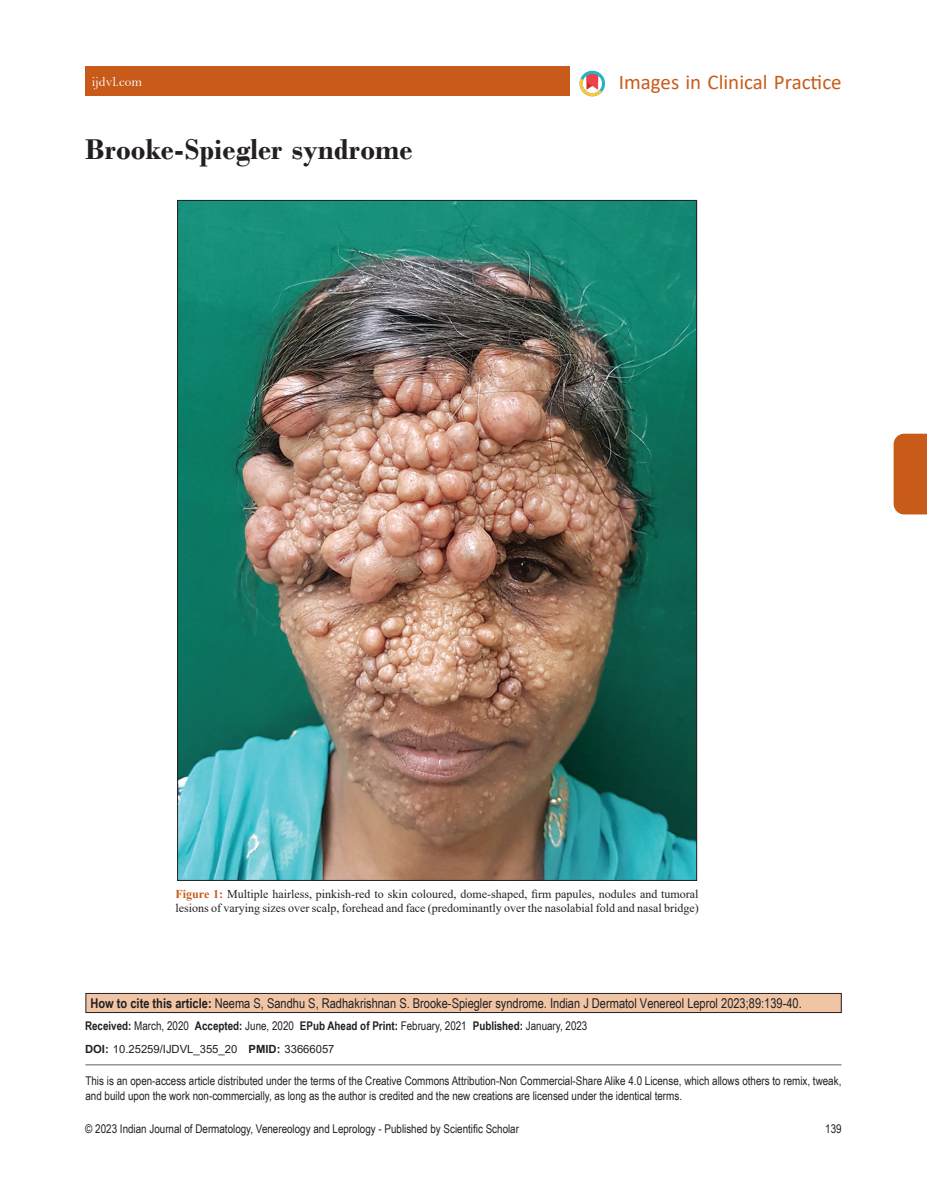
<style>
.page{position:relative;width:927px;height:1197px;background:#fff}
.page>*{position:absolute;margin:0;border:0;box-sizing:border-box;transform-origin:0 0}
.t1{font:700 30px "Bodoni";color:#231f20}
.t2{font:21px "Calibri";color:#c85b1a}
.t3{font:13.5px "Arial Narrow";color:#231f20}
.t4{font:13.5px "Bell";color:#fff}
.t5{font:12px/15px "Arial Narrow";color:#231f20}
.t6{font:12px/14.4px "Times New Roman";color:#231f20}
.t7{font:700 12px "Arial Narrow";color:#231f20}
.t8{font:11.25px "Arial";color:#231f20}
.s1{font-weight:700;color:#c85b1a}
.s2{font-weight:700}
.s3{font-weight:400}
</style>
<div class="page">
<div style="left:894px;top:434px;width:33px;height:80px;background:#c85b1a"></div>
<img style="left:179px;top:202px;width:516px;height:677px">
<div style="left:85px;top:67px;width:485px;height:29px;background:#c85b1a"></div>
<svg style="left:580px;top:71px;width:25px;height:25px"></svg>
<div style="left:86px;top:993px;width:755px;height:20px;background:#efc5a6"></div>
<div style="left:86px;top:993px;width:756px;height:20px;border:1px solid #231f20"></div>
<hr style="left:86px;top:1064px;width:756px;height:2px;background:#939598">
<p class="t4" style="left:92px;top:74px;width:52px">ijdvl.com</p>
<h2 class="t2" style="left:619px;top:68px;width:224px">Images in Clinical Practice</h2>
<h1 class="t1" style="left:85px;top:132px;width:328px">Brooke‑Spiegler syndrome</h1>
<p class="t6" style="left:176px;top:886px;width:525px"><span class="s1">Figure 1:</span> Multiple hairless, pinkish-red to skin coloured, dome-shaped, firm papules, nodules and tumoral lesions of varying sizes over scalp, forehead and face (predominantly over the nasolabial fold and nasal bridge)</p>
<p class="t3" style="left:91px;top:993px;width:713px"><span class="s2">How to cite this article:</span> Neema S, Sandhu S, Radhakrishnan S. Brooke‑Spiegler syndrome. Indian J Dermatol Venereol Leprol 2023;89:139‑40.</p>
<p class="t7" style="left:85px;top:1017px;width:504px">Received: <span class="s3">March, 2020</span> Accepted: <span class="s3">June, 2020</span> EPub Ahead of Print: <span class="s3">February, 2021</span> Published: <span class="s3">January, 2023</span></p>
<p class="t8" style="left:85px;top:1042px;width:251px"><span class="s2">DOI:</span> 10.25259/IJDVL_355_20 <span class="s2">PMID:</span> 33666057</p>
<p class="t5" style="left:86px;top:1073px;width:757px">This is an open-access article distributed under the terms of the Creative Commons Attribution-Non Commercial-Share Alike 4.0 License, which allows others to remix, tweak, and build upon the work non-commercially, as long as the author is credited and the new creations are licensed under the identical terms.</p>
<p class="t5" style="left:85px;top:1121px;width:435px">© 2023 Indian Journal of Dermatology, Venereology and Leprology - Published by Scientific Scholar</p>
<p class="t5" style="left:825px;top:1121px;width:18px">139</p>
</div>
